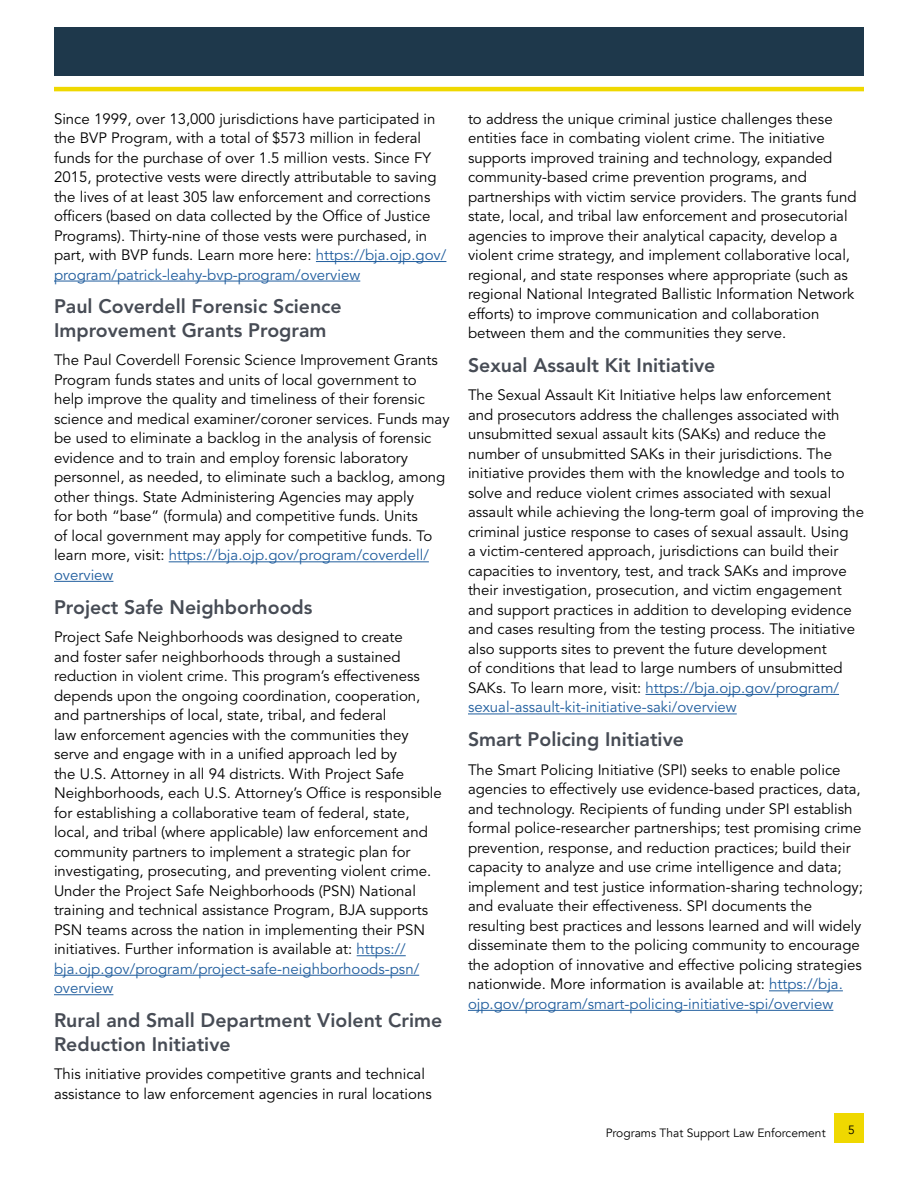
<style>
.page{position:relative;width:918px;height:1188px;background:#fff}
.page>*{position:absolute;margin:0;border:0;box-sizing:border-box;transform-origin:0 0}
.L2_Head{font:800 19.5px/23.4px "Avenir LT Std";color:#474c55}
.body_text{font:15px/19.5px "Avenir LT Std";color:#000}
.t1{font:12px "Avenir";color:#000}
.s1{color:#215e9e}
</style>
<div class="page">
<div style="left:54px;top:27px;width:810px;height:49px;background:#1e384b"></div>
<hr style="left:54px;top:87px;width:810px;height:4px;background:#efd800">
<div style="left:834px;top:1113px;width:30px;height:30px;background:#efd800"></div>
<hr style="left:316px;top:261px;width:130px;height:1px;background:#215e9e">
<hr style="left:54px;top:281px;width:306px;height:1px;background:#215e9e">
<hr style="left:169px;top:561px;width:260px;height:1px;background:#215e9e">
<hr style="left:54px;top:581px;width:59px;height:1px;background:#215e9e">
<hr style="left:357px;top:955px;width:49px;height:1px;background:#215e9e">
<hr style="left:54px;top:975px;width:365px;height:1px;background:#215e9e">
<hr style="left:54px;top:994px;width:59px;height:1px;background:#215e9e">
<hr style="left:646px;top:694px;width:193px;height:1px;background:#215e9e">
<hr style="left:468px;top:714px;width:269px;height:1px;background:#215e9e">
<hr style="left:769px;top:990px;width:74px;height:1px;background:#215e9e">
<hr style="left:468px;top:1010px;width:365px;height:1px;background:#215e9e">
<p class="body_text" style="left:54px;top:109px;width:394px">Since 1999, over 13,000 jurisdictions have participated in the BVP Program, with a total of $573 million in federal funds for the purchase of over 1.5 million vests. Since FY 2015, protective vests were directly attributable to saving the lives of at least 305 law enforcement and corrections officers (based on data collected by the Office of Justice Programs). Thirty-nine of those vests were purchased, in part, with BVP funds. Learn more here: <span class="s1">https://bja.ojp.gov/ program/patrick-leahy-bvp-program/overview</span></p>
<p class="L2_Head" style="left:54px;top:295px;width:289px">Paul Coverdell Forensic Science<br>Improvement Grants Program</p>
<p class="body_text" style="left:54px;top:351px;width:397px">The Paul Coverdell Forensic Science Improvement Grants Program funds states and units of local government to help improve the quality and timeliness of their forensic science and medical examiner/coroner services. Funds may be used to eliminate a backlog in the analysis of forensic evidence and to train and employ forensic laboratory personnel, as needed, to eliminate such a backlog, among other things. State Administering Agencies may apply<br>for both “base” (formula) and competitive funds. Units<br>of local government may apply for competitive funds. To learn more, visit: <span class="s1">https://bja.ojp.gov/program/coverdell/ overview</span></p>
<p class="L2_Head" style="left:54px;top:595px;width:260px">Project Safe Neighborhoods</p>
<p class="body_text" style="left:54px;top:628px;width:389px">Project Safe Neighborhoods was designed to create<br>and foster safer neighborhoods through a sustained reduction in violent crime. This program’s effectiveness depends upon the ongoing coordination, cooperation, and partnerships of local, state, tribal, and federal<br>law enforcement agencies with the communities they serve and engage with in a unified approach led by<br>the U.S. Attorney in all 94 districts. With Project Safe Neighborhoods, each U.S. Attorney’s Office is responsible for establishing a collaborative team of federal, state, local, and tribal (where applicable) law enforcement and community partners to implement a strategic plan for investigating, prosecuting, and preventing violent crime.<br>Under the Project Safe Neighborhoods (PSN) National training and technical assistance Program, BJA supports PSN teams across the nation in implementing their PSN initiatives. Further information is available at: <span class="s1">https:// bja.ojp.gov/program/project-safe-neighborhoods-psn/ overview</span></p>
<p class="L2_Head" style="left:54px;top:1009px;width:390px">Rural and Small Department Violent Crime<br>Reduction Initiative</p>
<p class="body_text" style="left:54px;top:1065px;width:379px">This initiative provides competitive grants and technical assistance to law enforcement agencies in rural locations</p>
<p class="body_text" style="left:468px;top:109px;width:390px">to address the unique criminal justice challenges these entities face in combating violent crime. The initiative supports improved training and technology, expanded community-based crime prevention programs, and partnerships with victim service providers. The grants fund state, local, and tribal law enforcement and prosecutorial agencies to improve their analytical capacity, develop a violent crime strategy, and implement collaborative local, regional, and state responses where appropriate (such as regional National Integrated Ballistic Information Network efforts) to improve communication and collaboration between them and the communities they serve.</p>
<p class="L2_Head" style="left:468px;top:354px;width:249px">Sexual Assault Kit Initiative</p>
<p class="body_text" style="left:468px;top:386px;width:398px">The Sexual Assault Kit Initiative helps law enforcement<br>and prosecutors address the challenges associated with unsubmitted sexual assault kits (SAKs) and reduce the number of unsubmitted SAKs in their jurisdictions. The initiative provides them with the knowledge and tools to solve and reduce violent crimes associated with sexual assault while achieving the long-term goal of improving the criminal justice response to cases of sexual assault. Using<br>a victim-centered approach, jurisdictions can build their capacities to inventory, test, and track SAKs and improve their investigation, prosecution, and victim engagement and support practices in addition to developing evidence and cases resulting from the testing process. The initiative also supports sites to prevent the future development<br>of conditions that lead to large numbers of unsubmitted SAKs. To learn more, visit: <span class="s1">https://bja.ojp.gov/program/ sexual-assault-kit-initiative-saki/overview</span></p>
<p class="L2_Head" style="left:468px;top:728px;width:218px">Smart Policing Initiative</p>
<p class="body_text" style="left:468px;top:760px;width:396px">The Smart Policing Initiative (SPI) seeks to enable police agencies to effectively use evidence-based practices, data, and technology. Recipients of funding under SPI establish formal police-researcher partnerships; test promising crime prevention, response, and reduction practices; build their capacity to analyze and use crime intelligence and data; implement and test justice information-sharing technology; and evaluate their effectiveness. SPI documents the resulting best practices and lessons learned and will widely disseminate them to the policing community to encourage the adoption of innovative and effective policing strategies nationwide. More information is available at: <span class="s1">https://bja. ojp.gov/program/smart-policing-initiative-spi/overview</span></p>
<p class="t1" style="left:606px;top:1126px;width:221px">Programs That Support Law Enforcement</p>
<p class="t1" style="left:848px;top:1123px;width:8px">5</p>
</div>
